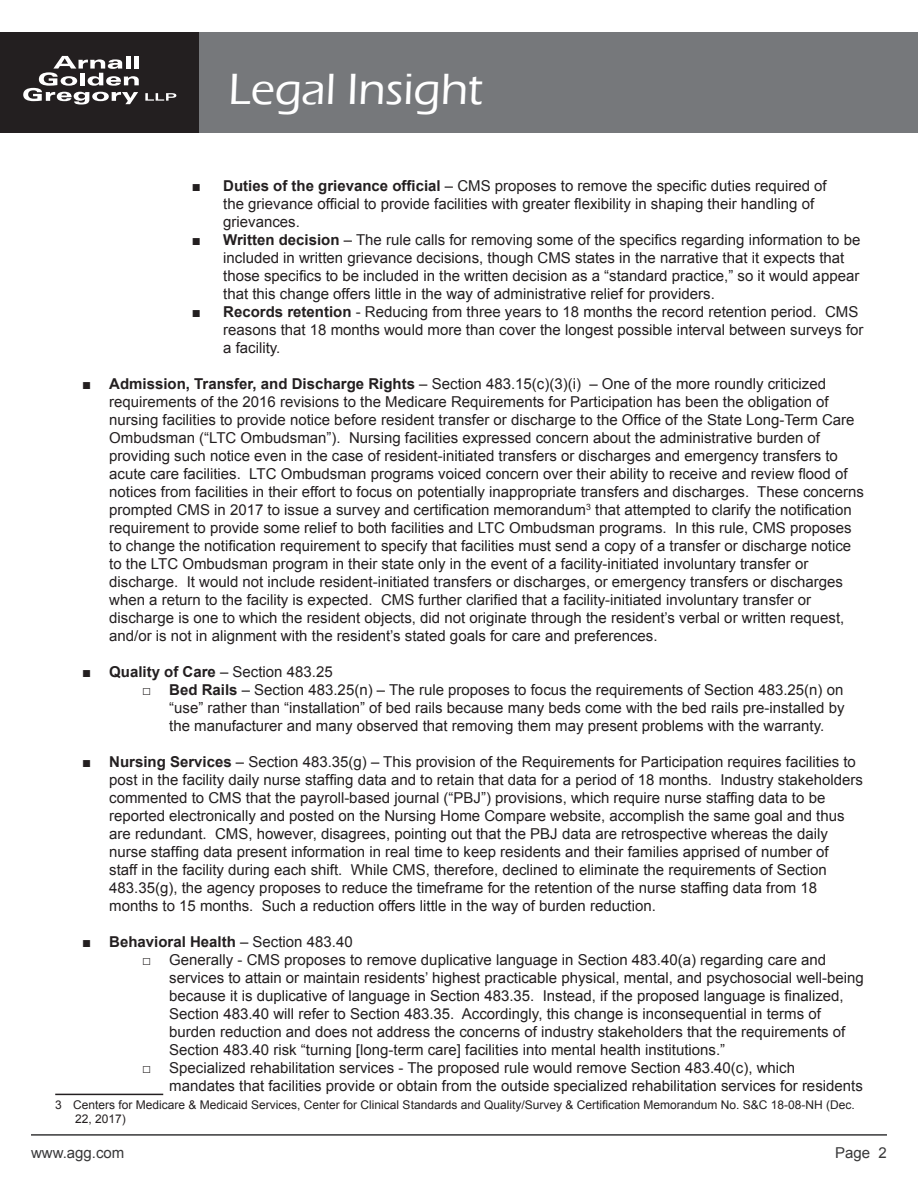
<style>
.page{position:relative;width:918px;height:1188px;background:#fff}
.page>*{position:absolute;margin:0;border:0;box-sizing:border-box;transform-origin:0 0}
.t1{font:500 45px "Eras ITC";color:#fff}
.t2{font:15px/18px "Arial";color:#231f20}
.t3{font:700 15px "Arial";color:#231f20}
.t4{font:15px "Arial";color:#383839}
.t5{font:12px/14.4px "Arial";color:#231f20}
.s1{font-weight:700}
.s2{font-weight:400}
</style>
<div class="page">
<div style="left:0;top:32px;width:200px;height:101px;background:#231f20"></div>
<svg style="left:23px;top:56px;width:116px;height:49px"></svg>
<svg style="left:145px;top:93px;width:31px;height:8px"></svg>
<div style="left:200px;top:32px;width:718px;height:101px;background:#76787b"></div>
<hr style="left:31px;top:1134px;width:856px;height:2px;background:#383839">
<hr style="left:55px;top:1094px;width:108px;height:1px;background:#231f20">
<h1 class="t1" style="left:229px;top:64px;width:256px">Legal Insight</h1>
<p class="t2" style="left:223px;top:177px;width:605px;text-indent:-32px">■ <span class="s1">Duties of the grievance official</span> – CMS proposes to remove the specific duties required of the grievance official to provide facilities with greater flexibility in shaping their handling of grievances.</p>
<p class="t2" style="left:223px;top:231px;width:639px;text-indent:-32px">■ <span class="s1">Written decision</span> – The rule calls for removing some of the specifics regarding information to be included in written grievance decisions, though CMS states in the narrative that it expects that those specifics to be included in the written decision as a “standard practice,” so it would appear that this change offers little in the way of administrative relief for providers.</p>
<p class="t2" style="left:223px;top:303px;width:642px;text-indent:-32px">■ <span class="s1">Records retention</span> - Reducing from three years to 18 months the record retention period. CMS reasons that 18 months would more than cover the longest possible interval between surveys for a facility.</p>
<p class="t2" style="left:109px;top:375px;width:756px;text-indent:-27px">■ <span class="s1">Admission, Transfer, and Discharge Rights</span> – Section 483.15(c)(3)(i) – One of the more roundly criticized requirements of the 2016 revisions to the Medicare Requirements for Participation has been the obligation of nursing facilities to provide notice before resident transfer or discharge to the Office of the State Long-Term Care Ombudsman (“LTC Ombudsman”). Nursing facilities expressed concern about the administrative burden of providing such notice even in the case of resident-initiated transfers or discharges and emergency transfers to acute care facilities. LTC Ombudsman programs voiced concern over their ability to receive and review flood of notices from facilities in their effort to focus on potentially inappropriate transfers and discharges. These concerns prompted CMS in 2017 to issue a survey and certification memorandum<sup>3</sup> that attempted to clarify the notification requirement to provide some relief to both facilities and LTC Ombudsman programs. In this rule, CMS proposes to change the notification requirement to specify that facilities must send a copy of a transfer or discharge notice to the LTC Ombudsman program in their state only in the event of a facility-initiated involuntary transfer or discharge. It would not include resident-initiated transfers or discharges, or emergency transfers or discharges when a return to the facility is expected. CMS further clarified that a facility-initiated involuntary transfer or discharge is one to which the resident objects, did not originate through the resident’s verbal or written request, and/or is not in alignment with the resident’s stated goals for care and preferences.</p>
<p class="t2" style="left:82px;top:663px;width:252px">■ <span class="s1">Quality of Care</span> – Section 483.25</p>
<p class="t2" style="left:169px;top:681px;width:677px;text-align:justify;text-indent:-27px">□ <span class="s1">Bed Rails</span> – Section 483.25(n) – The rule proposes to focus the requirements of Section 483.25(n) on “use” rather than “installation” of bed rails because many beds come with the bed rails pre-installed by the manufacturer and many observed that removing them may present problems with the warranty.</p>
<p class="t2" style="left:109px;top:753px;width:755px;text-indent:-27px">■ <span class="s1">Nursing Services</span> – Section 483.35(g) – This provision of the Requirements for Participation requires facilities to post in the facility daily nurse staffing data and to retain that data for a period of 18 months. Industry stakeholders commented to CMS that the payroll-based journal (“PBJ”) provisions, which require nurse staffing data to be reported electronically and posted on the Nursing Home Compare website, accomplish the same goal and thus are redundant. CMS, however, disagrees, pointing out that the PBJ data are retrospective whereas the daily nurse staffing data present information in real time to keep residents and their families apprised of number of<br>staff in the facility during each shift. While CMS, therefore, declined to eliminate the requirements of Section 483.35(g), the agency proposes to reduce the timeframe for the retention of the nurse staffing data from 18 months to 15 months. Such a reduction offers little in the way of burden reduction.</p>
<p class="t3" style="left:82px;top:932px;width:272px"><span class="s2">■</span> Behavioral Health <span class="s2">– Section 483.40</span></p>
<p class="t2" style="left:169px;top:951px;width:696px;text-indent:-27px">□ Generally - CMS proposes to remove duplicative language in Section 483.40(a) regarding care and services to attain or maintain residents’ highest practicable physical, mental, and psychosocial well-being because it is duplicative of language in Section 483.35. Instead, if the proposed language is finalized, Section 483.40 will refer to Section 483.35. Accordingly, this change is inconsequential in terms of burden reduction and does not address the concerns of industry stakeholders that the requirements of Section 483.40 risk “turning [long-term care] facilities into mental health institutions.”</p>
<p class="t2" style="left:169px;top:1059px;width:695px;text-indent:-27px">□ Specialized rehabilitation services - The proposed rule would remove Section 483.40(c), which mandates that facilities provide or obtain from the outside specialized rehabilitation services for residents</p>
<p class="t5" style="left:75px;top:1098px;width:781px;text-indent:-20px">3 Centers for Medicare &amp; Medicaid Services, Center for Clinical Standards and Quality/Survey &amp; Certification Memorandum No. S&amp;C 18-08-NH (Dec.<br>22, 2017)</p>
<p class="t4" style="left:31px;top:1142px;width:95px">www.agg.com</p>
<p class="t4" style="left:835px;top:1142px;width:53px">Page 2</p>
</div>
